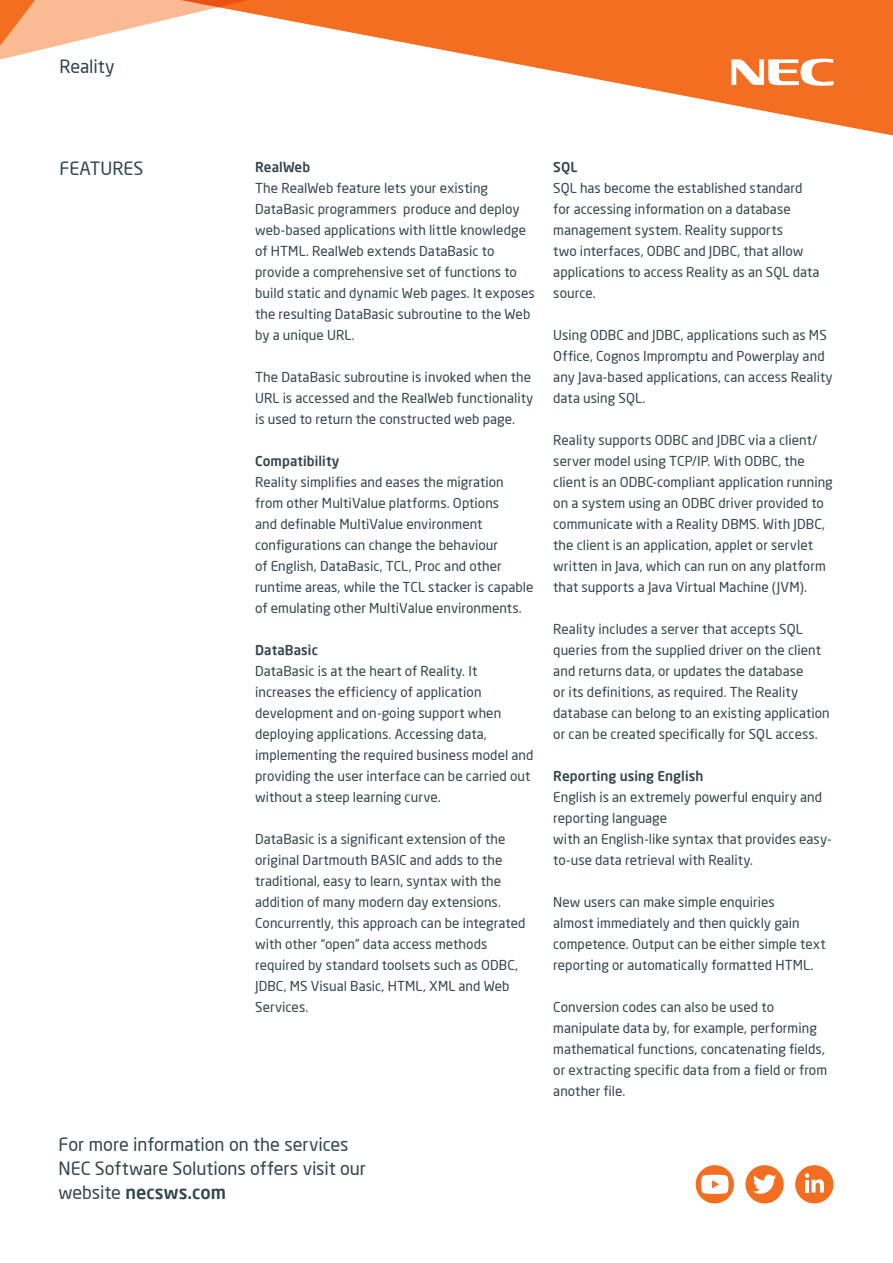
<style>
.page{position:relative;width:893px;height:1263px;background:#fff}
.page>*{position:absolute;margin:0;border:0;box-sizing:border-box;transform-origin:0 0}
.t1{font:18px "Neo Sans";letter-spacing:-.005em;color:#33444d}
.t2{font:500 18px "Neo Sans";color:#33444d}
.t3{font:13.5px/21px "Neo Sans";letter-spacing:.005em;color:#33444d}
.t4{font:500 13.5px "Neo Sans";letter-spacing:.005em;color:#33444d}
.s1{font-weight:400}
</style>
<div class="page">
<svg style="left:0;top:0;width:113px;height:60px"></svg>
<svg style="left:113px;top:0;width:780px;height:136px"></svg>
<svg style="left:731px;top:58px;width:102px;height:28px"></svg>
<div style="left:696px;top:1165px;width:38px;height:38px;background:#f36e21;border-radius:50%"></div>
<svg style="left:701px;top:1175px;width:27px;height:19px"></svg>
<div style="left:745px;top:1165px;width:39px;height:38px;background:#f36e21;border-radius:50%"></div>
<svg style="left:753px;top:1174px;width:23px;height:20px"></svg>
<div style="left:795px;top:1165px;width:38px;height:38px;background:#f36e21;border-radius:50%"></div>
<svg style="left:805px;top:1173px;width:19px;height:19px"></svg>
<p class="t1" style="left:60px;top:55px;width:57px">Reality</p>
<p class="t1" style="left:60px;top:157px;width:85px">FEATURES</p>
<p class="t4" style="left:255px;top:158px;width:57px">RealWeb</p>
<p class="t3" style="left:255px;top:177px;width:281px">The RealWeb feature lets your existing DataBasic programmers produce and deploy web-based applications with little knowledge of HTML. RealWeb extends DataBasic to provide a comprehensive set of functions to build static and dynamic Web pages. It exposes the resulting DataBasic subroutine to the Web by a unique URL.</p>
<p class="t3" style="left:255px;top:366px;width:280px">The DataBasic subroutine is invoked when the<br>URL is accessed and the RealWeb functionality is used to return the constructed web page.</p>
<p class="t4" style="left:255px;top:452px;width:86px">Compatibility</p>
<p class="t3" style="left:255px;top:471px;width:280px">Reality simplifies and eases the migration from other MultiValue platforms. Options<br>and definable MultiValue environment configurations can change the behaviour<br>of English, DataBasic, TCL, Proc and other runtime areas, while the TCL stacker is capable of emulating other MultiValue environments.</p>
<p class="t4" style="left:255px;top:641px;width:64px">DataBasic</p>
<p class="t3" style="left:255px;top:660px;width:280px">DataBasic is at the heart of Reality. It increases the efficiency of application development and on-going support when deploying applications. Accessing data, implementing the required business model and providing the user interface can be carried out without a steep learning curve.</p>
<p class="t3" style="left:255px;top:828px;width:272px">DataBasic is a significant extension of the original Dartmouth BASIC and adds to the traditional, easy to learn, syntax with the addition of many modern day extensions.<br>Concurrently, this approach can be integrated with other “open” data access methods required by standard toolsets such as ODBC, JDBC, MS Visual Basic, HTML, XML and Web Services.</p>
<p class="t1" style="left:59px;top:1133px;width:292px">For more information on the services</p>
<p class="t1" style="left:59px;top:1157px;width:309px">NEC Software Solutions offers visit our</p>
<p class="t2" style="left:59px;top:1181px;width:169px"><span class="s1">website</span> necsws.com</p>
<p class="t4" style="left:553px;top:158px;width:26px">SQL</p>
<p class="t3" style="left:553px;top:177px;width:268px">SQL has become the established standard for accessing information on a database management system. Reality supports<br>two interfaces, ODBC and JDBC, that allow applications to access Reality as an SQL data source.</p>
<p class="t3" style="left:553px;top:324px;width:281px">Using ODBC and JDBC, applications such as MS Office, Cognos Impromptu and Powerplay and any Java-based applications, can access Reality data using SQL.</p>
<p class="t3" style="left:553px;top:429px;width:281px">Reality supports ODBC and JDBC via a client/ server model using TCP/IP. With ODBC, the client is an ODBC-compliant application running on a system using an ODBC driver provided to communicate with a Reality DBMS. With JDBC, the client is an application, applet or servlet written in Java, which can run on any platform that supports a Java Virtual Machine (JVM).</p>
<p class="t3" style="left:553px;top:618px;width:278px">Reality includes a server that accepts SQL queries from the supplied driver on the client and returns data, or updates the database<br>or its definitions, as required. The Reality database can belong to an existing application or can be created specifically for SQL access.</p>
<p class="t4" style="left:553px;top:767px;width:152px">Reporting using English</p>
<p class="t3" style="left:553px;top:786px;width:270px">English is an extremely powerful enquiry and reporting language</p>
<p class="t3" style="left:553px;top:828px;width:280px">with an English-like syntax that provides easy&shy;to-use data retrieval with Reality.</p>
<p class="t3" style="left:553px;top:891px;width:274px">New users can make simple enquiries<br>almost immediately and then quickly gain competence. Output can be either simple text reporting or automatically formatted HTML.</p>
<p class="t3" style="left:553px;top:996px;width:275px">Conversion codes can also be used to manipulate data by, for example, performing mathematical functions, concatenating fields, or extracting specific data from a field or from another file.</p>
</div>
